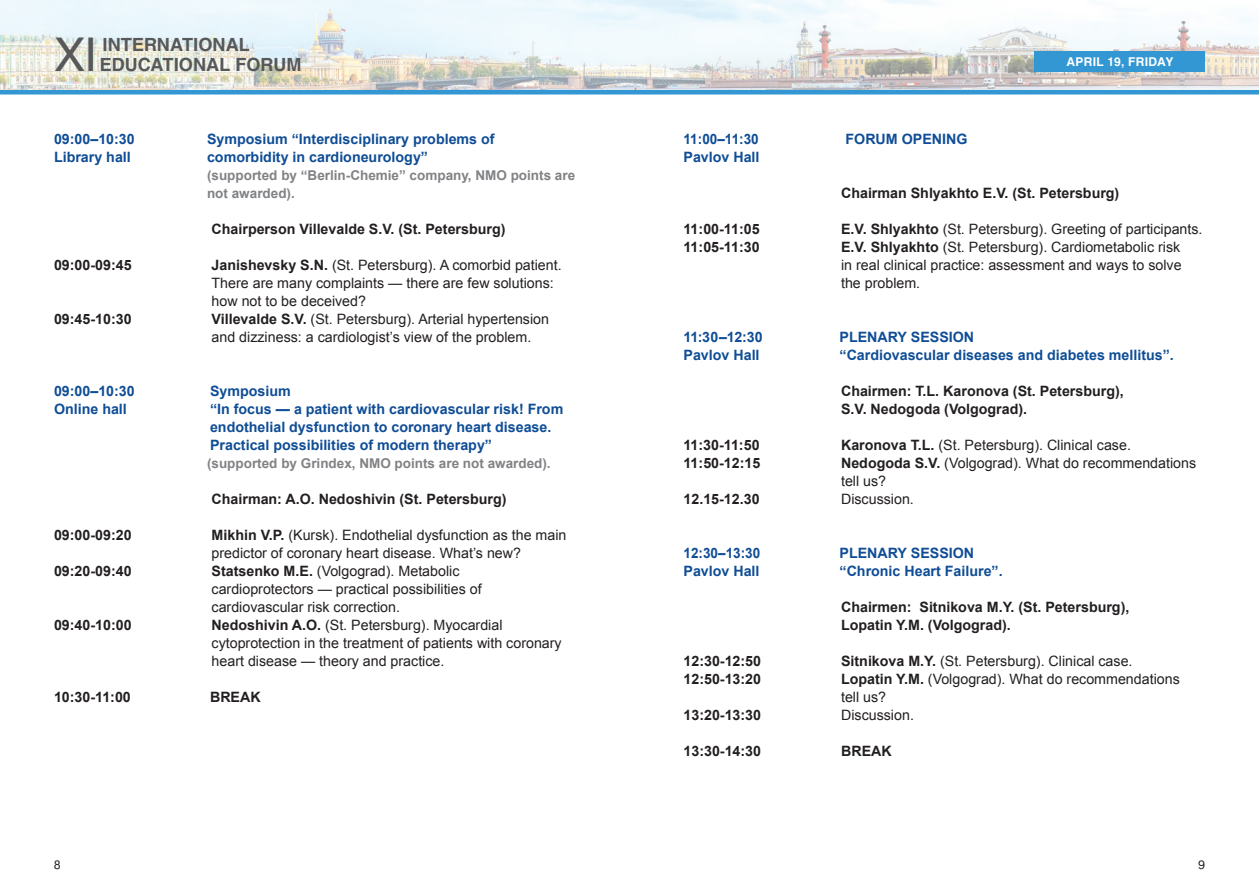
<style>
.page{position:relative;width:1259px;height:893px;background:#fff}
.page>*{position:absolute;margin:0;border:0;box-sizing:border-box;transform-origin:0 0}
.t1{font:46.05px "Helios";color:#57585a}
.t2{font:700 18px/19.5px "Helios";color:#57585a}
.t3{font:14.25px/18px "Arial";color:#231f20}
.t4{font:700 14.25px/18px "Arial";color:#231f20}
.t5{font:700 14.25px/18px "Arial";color:#0f4d96}
.t6{font:700 14.25px/18px "Arial";color:#0f4d96;scale:.95 1}
.t7{font:700 13.5px/18px "Arial";color:#808285}
.t8{font:700 12px "Helios";letter-spacing:.025em;color:#fff}
.t9{font:12px "Pragmatica C";color:#231f20}
.s1{font-weight:700}
</style>
<div class="page">
<img style="left:0;top:0;width:1259px;height:90px">
<div style="left:0;top:90px;width:1259px;height:5px;background:#3297d3"></div>
<div style="left:1035px;top:51px;width:170px;height:21px;background:#3297d3"></div>
<h1 class="t1" style="left:54px;top:27px;width:44px">XI</h1>
<p class="t2" style="left:100px;top:35px;width:203px">INTERNATIONAL<br>EDUCATIONAL FORUM</p>
<p class="t5" style="left:54px;top:130px;width:82px">09:00–10:30<br>Library hall</p>
<p class="t5" style="left:207px;top:130px;width:289px">Symposium “Interdisciplinary problems of comorbidity in cardioneurology”</p>
<p class="t7" style="left:207px;top:167px;width:370px">(supported by “Berlin-Chemie” company, NMO points are not awarded).</p>
<p class="t4" style="left:212px;top:220px;width:295px">Chairperson Villevalde S.V. (St. Petersburg)</p>
<p class="t4" style="left:54px;top:256px;width:79px">09:00-09:45</p>
<p class="t3" style="left:212px;top:256px;width:352px"><span class="s1">Janishevsky S.N.</span> (St. Petersburg). A comorbid patient.<br>There are many complaints — there are few solutions: how not to be deceived?</p>
<p class="t4" style="left:54px;top:310px;width:79px">09:45-10:30</p>
<p class="t3" style="left:212px;top:310px;width:339px"><span class="s1">Villevalde S.V.</span> (St. Petersburg). Arterial hypertension and dizziness: a cardiologist’s view of the problem.</p>
<p class="t5" style="left:54px;top:382px;width:82px">09:00–10:30<br>Online hall</p>
<p class="t5" style="left:210px;top:382px;width:355px">Symposium<br>“In focus — a patient with cardiovascular risk! From endothelial dysfunction to coronary heart disease.<br>Practical possibilities of modern therapy”</p>
<p class="t7" style="left:207px;top:455px;width:345px">(supported by Grindex, NMO points are not awarded).</p>
<p class="t4" style="left:212px;top:490px;width:296px">Chairman: A.O. Nedoshivin (St. Petersburg)</p>
<p class="t4" style="left:54px;top:526px;width:79px">09:00-09:20</p>
<p class="t3" style="left:212px;top:526px;width:356px"><span class="s1">Mikhin V.P.</span> (Kursk). Endothelial dysfunction as the main predictor of coronary heart disease. What’s new?</p>
<p class="t4" style="left:54px;top:562px;width:79px">09:20-09:40</p>
<p class="t3" style="left:212px;top:562px;width:272px"><span class="s1">Statsenko M.E.</span> (Volgograd). Metabolic cardioprotectors — practical possibilities of cardiovascular risk correction.</p>
<p class="t4" style="left:54px;top:616px;width:79px">09:40-10:00</p>
<p class="t3" style="left:212px;top:616px;width:352px"><span class="s1">Nedoshivin A.O.</span> (St. Petersburg). Myocardial cytoprotection in the treatment of patients with coronary heart disease — theory and practice.</p>
<p class="t4" style="left:54px;top:688px;width:78px">10:30-11:00</p>
<p class="t4" style="left:210px;top:688px;width:52px">BREAK</p>
<p class="t8" style="left:1066px;top:55px;width:108px">APRIL 19, FRIDAY</p>
<p class="t6" style="left:683px;top:130px;width:82px">11:00–11:30<br>Pavlov Hall</p>
<p class="t5" style="left:845px;top:130px;width:123px">FORUM OPENING</p>
<p class="t4" style="left:841px;top:184px;width:280px">Chairman Shlyakhto E.V. (St. Petersburg)</p>
<p class="t4" style="left:683px;top:220px;width:78px">11:00-11:05</p>
<p class="t3" style="left:841px;top:220px;width:363px"><span class="s1">E.V. Shlyakhto</span> (St. Petersburg). Greeting of participants.</p>
<p class="t4" style="left:683px;top:238px;width:78px">11:05-11:30</p>
<p class="t3" style="left:841px;top:238px;width:342px;text-align:justify"><span class="s1">E.V. Shlyakhto</span> (St. Petersburg). Cardiometabolic risk in real clinical practice: assessment and ways to solve the problem.</p>
<p class="t5" style="left:683px;top:328px;width:81px">11:30–12:30<br>Pavlov Hall</p>
<p class="t5" style="left:839px;top:328px;width:336px">PLENARY SESSION<br>“Cardiovascular diseases and diabetes mellitus”.</p>
<p class="t4" style="left:841px;top:382px;width:284px">Chairmen: T.L. Karonova (St. Petersburg),<br>S.V. Nedogoda (Volgograd).</p>
<p class="t4" style="left:683px;top:436px;width:78px">11:30-11:50</p>
<p class="t3" style="left:841px;top:436px;width:291px"><span class="s1">Karonova T.L.</span> (St. Petersburg). Clinical case.</p>
<p class="t4" style="left:683px;top:454px;width:78px">11:50-12:15</p>
<p class="t3" style="left:841px;top:454px;width:357px"><span class="s1">Nedogoda S.V.</span> (Volgograd). What do recommendations tell us?</p>
<p class="t4" style="left:683px;top:490px;width:78px">12.15-12.30</p>
<p class="t3" style="left:841px;top:490px;width:74px">Discussion.</p>
<p class="t6" style="left:683px;top:544px;width:82px">12:30–13:30<br>Pavlov Hall</p>
<p class="t5" style="left:839px;top:544px;width:165px">PLENARY SESSION “Chronic Heart Failure”.</p>
<p class="t4" style="left:841px;top:598px;width:290px">Chairmen: Sitnikova M.Y. (St. Petersburg),<br>Lopatin Y.M. (Volgograd).</p>
<p class="t4" style="left:683px;top:652px;width:79px">12:30-12:50</p>
<p class="t3" style="left:841px;top:652px;width:293px"><span class="s1">Sitnikova M.Y.</span> (St. Petersburg). Clinical case.</p>
<p class="t4" style="left:683px;top:670px;width:79px">12:50-13:20</p>
<p class="t3" style="left:841px;top:670px;width:340px"><span class="s1">Lopatin Y.M.</span> (Volgograd). What do recommendations tell us?</p>
<p class="t4" style="left:683px;top:706px;width:79px">13:20-13:30</p>
<p class="t3" style="left:841px;top:706px;width:74px">Discussion.</p>
<p class="t4" style="left:683px;top:742px;width:79px">13:30-14:30</p>
<p class="t4" style="left:841px;top:742px;width:52px">BREAK</p>
<p class="t9" style="left:54px;top:858px;width:8px">8</p>
<p class="t9" style="left:1198px;top:858px;width:8px">9</p>
</div>
